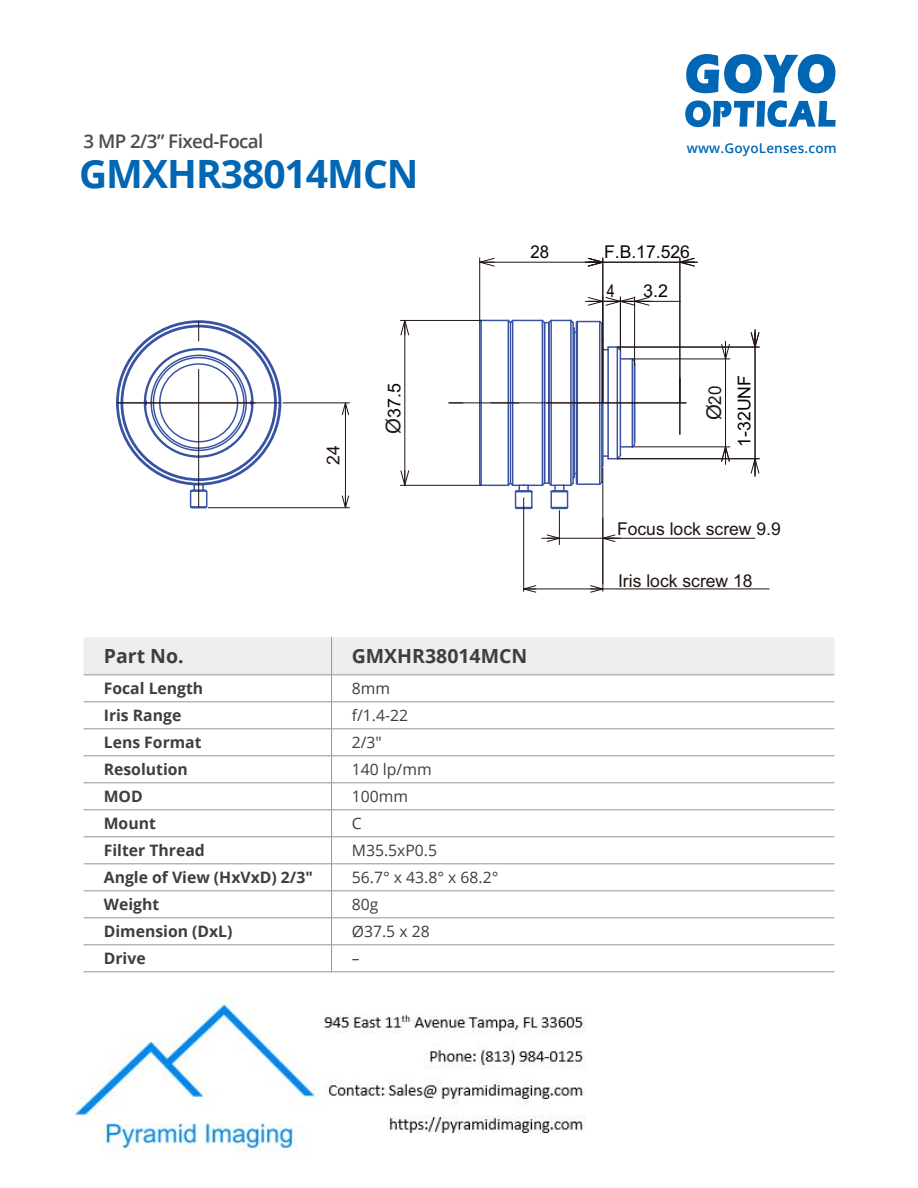
<style>
.page{position:relative;width:918px;height:1188px;background:#fff}
.page>*{position:absolute;margin:0;border:0;box-sizing:border-box;transform-origin:0 0}
.t1{font:700 39px "Open Sans";letter-spacing:-.025em;color:#0166b3}
.t2{font:700 19.5px "Open Sans";color:#3e3e3f}
.t3{font:600 18.75px "Open Sans";letter-spacing:-.03em;color:#4b4c4d}
.t4{font:17.7px "Arial";color:#201412}
.t5{font:17.7px "Arial";color:#070604}
.t6{font:17.7px "Arial";color:#201412;scale:.96 1}
.t7{font:17.7px "Arial";color:#070604;scale:.95 1}
.t8{font:17.7px "Arial";color:#070604;scale:.81 1}
.t9{font:700 15.75px "Open Sans";color:#3e3e3f}
.t10{font:15.75px "Open Sans";color:#3e3e3f}
.t11{font:600 13.5px "Open Sans";letter-spacing:.015em;color:#0166b3}
.s1{font-size:20.55px;color:#201c1d}
</style>
<div class="page">
<svg style="left:686px;top:54px;width:149px;height:39px"></svg>
<svg style="left:685px;top:100px;width:151px;height:27px"></svg>
<svg style="left:84px;top:637px;width:750px;height:335px"></svg>
<hr style="left:84px;top:972px;width:248px;height:1px;background:#939598">
<hr style="left:332px;top:972px;width:502px;height:1px;background:#939598">
<svg style="left:679px;top:257px;width:18px;height:10px"></svg>
<hr style="left:680px;top:258px;width:1px;height:145px;background:#201412">
<hr style="left:602px;top:258px;width:1px;height:145px;background:#201412">
<hr style="left:603px;top:262px;width:77px;height:1px;background:#201412">
<svg style="left:400px;top:321px;width:10px;height:15px"></svg>
<svg style="left:400px;top:470px;width:10px;height:15px"></svg>
<hr style="left:400px;top:320px;width:81px;height:1px;background:#201412">
<hr style="left:400px;top:485px;width:81px;height:1px;background:#201412">
<hr style="left:404px;top:320px;width:1px;height:165px;background:#201412">
<svg style="left:585px;top:257px;width:19px;height:10px"></svg>
<svg style="left:479px;top:257px;width:16px;height:10px"></svg>
<hr style="left:479px;top:258px;width:1px;height:63px;background:#201412">
<hr style="left:480px;top:262px;width:123px;height:1px;background:#201412">
<hr style="left:634px;top:297px;width:1px;height:68px;background:#201412">
<hr style="left:620px;top:297px;width:1px;height:53px;background:#201412">
<hr style="left:635px;top:301px;width:45px;height:1px;background:#201412">
<svg style="left:585px;top:297px;width:67px;height:9px"></svg>
<svg style="left:750px;top:458px;width:10px;height:18px"></svg>
<svg style="left:750px;top:329px;width:10px;height:19px"></svg>
<hr style="left:618px;top:458px;width:141px;height:1px;background:#201412">
<hr style="left:618px;top:347px;width:141px;height:1px;background:#201412">
<hr style="left:755px;top:347px;width:1px;height:112px;background:#201412">
<svg style="left:721px;top:447px;width:9px;height:17px"></svg>
<svg style="left:721px;top:341px;width:9px;height:18px"></svg>
<hr style="left:633px;top:446px;width:97px;height:1px;background:#201412">
<hr style="left:633px;top:359px;width:97px;height:1px;background:#201412">
<hr style="left:725px;top:359px;width:1px;height:88px;background:#201412">
<svg style="left:449px;top:318px;width:237px;height:192px"></svg>
<svg style="left:523px;top:585px;width:14px;height:8px"></svg>
<svg style="left:590px;top:585px;width:14px;height:8px"></svg>
<hr style="left:523px;top:498px;width:1px;height:93px;background:#201412">
<hr style="left:602px;top:468px;width:1px;height:123px;background:#201412">
<hr style="left:603px;top:589px;width:166px;height:1px;background:#201412">
<hr style="left:524px;top:589px;width:79px;height:1px;background:#201412">
<svg style="left:542px;top:534px;width:17px;height:8px"></svg>
<svg style="left:603px;top:534px;width:17px;height:8px"></svg>
<hr style="left:559px;top:511px;width:1px;height:34px;background:#201412">
<hr style="left:603px;top:538px;width:152px;height:1px;background:#201412">
<hr style="left:559px;top:538px;width:44px;height:1px;background:#201412">
<svg style="left:341px;top:495px;width:9px;height:14px"></svg>
<svg style="left:341px;top:402px;width:9px;height:14px"></svg>
<hr style="left:208px;top:507px;width:142px;height:1px;background:#201412">
<hr style="left:283px;top:403px;width:67px;height:1px;background:#201412">
<hr style="left:345px;top:403px;width:1px;height:105px;background:#201412">
<svg style="left:116px;top:320px;width:166px;height:189px"></svg>
<img style="left:72px;top:997px;width:513px;height:160px">
<p class="t3" style="left:84px;top:128px;width:181px">3 MP 2/3” Fixed-Focal</p>
<p class="t1" style="left:79px;top:146px;width:341px">GMXHR38014MCN</p>
<p class="t4" style="left:321px;top:465px;width:21px;rotate:-90deg">24</p>
<p class="t5" style="left:382px;top:434px;width:52px;rotate:-90deg"><span class="s1">Ø</span>37.5</p>
<p class="t7" style="left:530px;top:239px;width:21px">28</p>
<p class="t2" style="left:104px;top:642px;width:81px">Part No.</p>
<p class="t2" style="left:352px;top:642px;width:177px">GMXHR38014MCN</p>
<p class="t9" style="left:104px;top:678px;width:101px">Focal Length</p>
<p class="t10" style="left:352px;top:678px;width:40px">8mm</p>
<p class="t9" style="left:104px;top:704px;width:79px">Iris Range</p>
<p class="t10" style="left:352px;top:705px;width:58px">f/1.4-22</p>
<p class="t9" style="left:104px;top:731px;width:99px">Lens Format</p>
<p class="t10" style="left:352px;top:732px;width:31px">2/3″</p>
<p class="t9" style="left:104px;top:758px;width:86px">Resolution</p>
<p class="t10" style="left:352px;top:759px;width:81px">140 lp/mm</p>
<p class="t9" style="left:104px;top:785px;width:41px">MOD</p>
<p class="t10" style="left:352px;top:786px;width:58px">100mm</p>
<p class="t9" style="left:104px;top:812px;width:54px">Mount</p>
<p class="t10" style="left:352px;top:813px;width:11px">C</p>
<p class="t9" style="left:104px;top:839px;width:103px">Filter Thread</p>
<p class="t10" style="left:352px;top:840px;width:87px">M35.5xP0.5</p>
<p class="t9" style="left:104px;top:866px;width:211px">Angle of View (HxVxD) 2/3″</p>
<p class="t10" style="left:352px;top:867px;width:148px">56.7° x 43.8° x 68.2°</p>
<p class="t9" style="left:104px;top:893px;width:57px">Weight</p>
<p class="t10" style="left:352px;top:894px;width:28px">80g</p>
<p class="t9" style="left:104px;top:920px;width:130px">Dimension (DxL)</p>
<p class="t10" style="left:352px;top:921px;width:79px">Ø37.5 x 28</p>
<p class="t9" style="left:104px;top:947px;width:43px">Drive</p>
<p class="t10" style="left:352px;top:948px;width:9px">–</p>
<p class="t11" style="left:687px;top:139px;width:152px">www.GoyoLenses.com</p>
<p class="t5" style="left:604px;top:239px;width:87px">F.B.17.526</p>
<p class="t8" style="left:607px;top:279px;width:11px">4</p>
<p class="t5" style="left:643px;top:279px;width:27px">3.2</p>
<p class="t6" style="left:703px;top:420px;width:38px;rotate:-90deg"><span class="s1">Ø</span>20</p>
<p class="t5" style="left:732px;top:447px;width:73px;rotate:-90deg">1-32UNF</p>
<p class="t4" style="left:617px;top:517px;width:165px">Focus lock screw 9.9</p>
<p class="t4" style="left:618px;top:568px;width:136px">Iris lock screw 18</p>
</div>
